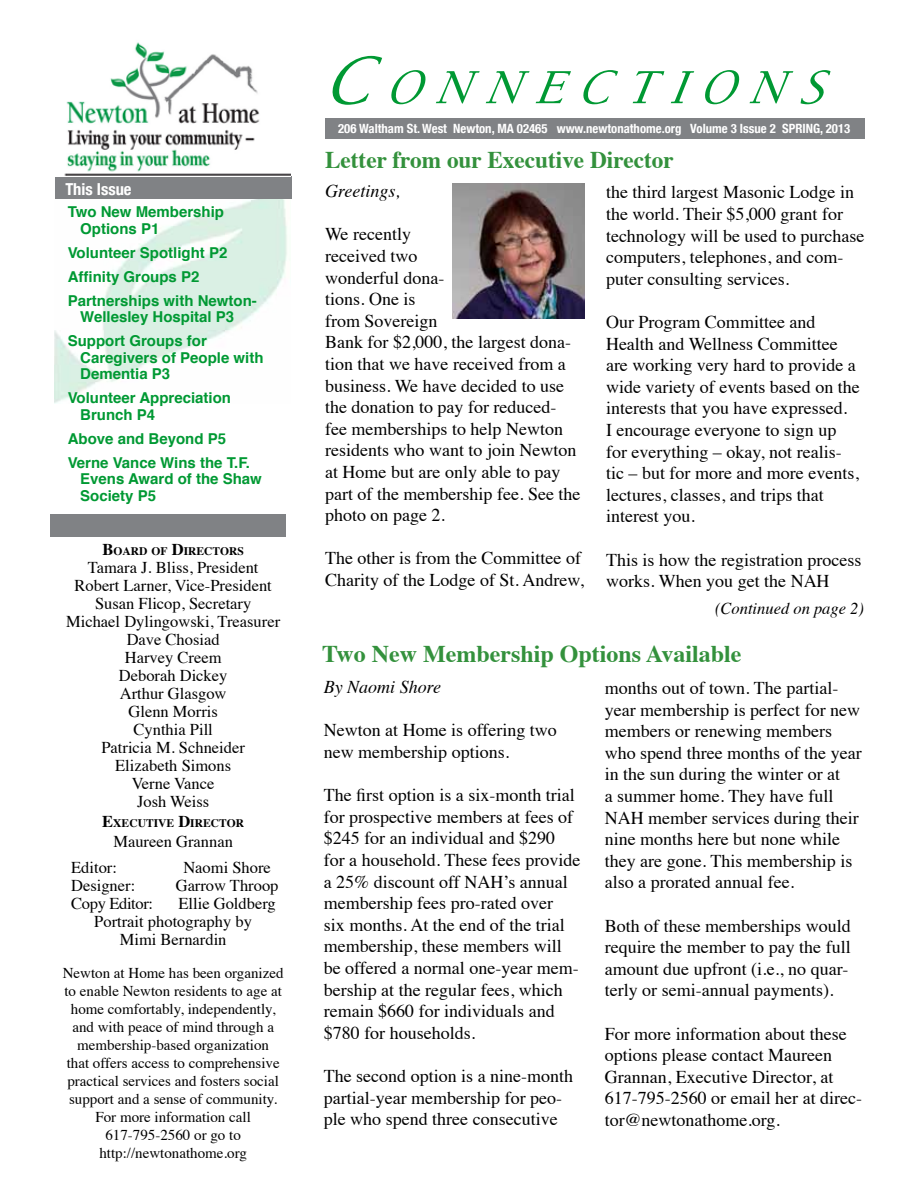
<style>
.page{position:relative;width:918px;height:1188px;background:#fff}
.page>*{position:absolute;margin:0;border:0;box-sizing:border-box;transform-origin:0 0}
.t1{font:italic 50.4px "Berkeley";color:#093}
.t2{font:700 24px "Times";color:#33913c}
.t3{font:18px/21.6px "Times";color:#000}
.t4{font:italic 18px "Times";color:#000}
.t5{font:16.5px/18px "Times";color:#000;text-align:center}
.t6{font:italic 16.5px "Times";color:#000}
.t7{font:16.5px "Times";letter-spacing:-.02em;color:#000}
.t8{font:700 condensed 16.5px "Helvetica Neue";color:#fff}
.t9{font:15px/18px "Times";color:#000;text-align:center}
.t10{font:700 15px/16.5px "Helvetica";color:#093}
.t11{font:700 condensed 12.75px "Helvetica Neue";color:#fff}
.t12{font:700 11.55px "Times";color:#000}
.s1{font-size:72px}
.s2{font-size:16.5px}
</style>
<div class="page">
<div style="left:325px;top:118px;width:540px;height:21px;background:#808285"></div>
<img style="left:54px;top:42px;width:237px;height:362px">
<div style="left:55px;top:176px;width:236px;height:23px;background:#808285"></div>
<div style="left:50px;top:514px;width:236px;height:23px;background:#808285"></div>
<img style="left:452px;top:184px;width:132px;height:135px">
<h1 class="t1" style="left:325px;top:61px;width:515px"><span class="s1">C</span>ONNEC TIONS</h1>
<p class="t11" style="left:338px;top:118px;width:514px">206 Waltham St. West Newton, MA 02465 www.newtonathome.org Volume 3 Issue 2 SPRING, 2013</p>
<h2 class="t2" style="left:325px;top:137px;width:350px">Letter from our Executive Director</h2>
<p class="t8" style="left:65px;top:176px;width:68px">This Issue</p>
<p class="t4" style="left:325px;top:175px;width:76px">Greetings,</p>
<p class="t3" style="left:325px;top:222px;width:257px">We recently<br>received two<br>wonderful dona-<br>tions. One is<br>from Sovereign<br>Bank for $2,000, the largest dona&shy;tion that we have received from a business. We have decided to use the donation to pay for reduced&shy;fee memberships to help Newton residents who want to join Newton at Home but are only able to pay part of the membership fee. See the photo on page 2.</p>
<p class="t3" style="left:325px;top:546px;width:260px">The other is from the Committee of<br>Charity of the Lodge of St. Andrew,</p>
<p class="t3" style="left:606px;top:180px;width:260px">the third largest Masonic Lodge in the world. Their $5,000 grant for technology will be used to purchase computers, telephones, and com&shy;puter consulting services.</p>
<p class="t3" style="left:606px;top:310px;width:255px">Our Program Committee and<br>Health and Wellness Committee are working very hard to provide a wide variety of events based on the interests that you have expressed.<br>I encourage everyone to sign up for everything – okay, not realis&shy;tic – but for more and more events, lectures, classes, and trips that interest you.</p>
<p class="t3" style="left:606px;top:547px;width:257px">This is how the registration process works. When you get the NAH</p>
<p class="t10" style="left:80px;top:204px;width:145px;text-indent:-13px">Two New Membership<br>Options P1</p>
<p class="t10" style="left:68px;top:241px;width:191px;line-height:24px">Volunteer Spotlight P2<br>Affinity Groups P2<br>Partnerships with Newton-</p>
<p class="t10" style="left:68px;top:305px;width:168px;line-height:24px;text-indent:13px">Wellesley Hospital P3<br>Support Groups for</p>
<p class="t10" style="left:80px;top:350px;width:185px">Caregivers of People with<br>Dementia P3</p>
<p class="t10" style="left:80px;top:390px;width:152px;text-indent:-13px">Volunteer Appreciation<br>Brunch P4</p>
<p class="t10" style="left:68px;top:427px;width:184px;line-height:24px">Above and Beyond P5<br>Verne Vance Wins the T.F.</p>
<p class="t10" style="left:80px;top:471px;width:183px">Evens Award of the Shaw<br>Society P5</p>
<p class="t12" style="left:103px;top:540px;width:143px"><span class="s2">B</span>OARD OF <span class="s2">D</span>IRECTORS</p>
<p class="t5" style="left:66px;top:557px;width:216px">Tamara J. Bliss, President<br>Robert Larner, Vice-President<br>Susan Flicop, Secretary<br>Michael Dylingowski, Treasurer<br>Dave Chosiad<br>Harvey Creem<br>Deborah Dickey<br>Arthur Glasgow<br>Glenn Morris<br>Cynthia Pill<br>Patricia M. Schneider<br>Elizabeth Simons<br>Verne Vance<br>Josh Weiss</p>
<p class="t12" style="left:102px;top:812px;width:143px"><span class="s2">E</span>XECUTIVE <span class="s2">D</span>IRECTOR</p>
<p class="t5" style="left:71px;top:827px;width:163px;line-height:25.7px;text-align:left;text-indent:42px">Maureen Grannan<br>Editor:</p>
<p class="t6" style="left:715px;top:594px;width:150px">(Continued on page 2)</p>
<h2 class="t2" style="left:322px;top:631px;width:421px">Two New Membership Options Available</h2>
<p class="t3" style="left:605px;top:676px;width:258px">months out of town. The partial&shy;year membership is perfect for new members or renewing members who spend three months of the year in the sun during the winter or at<br>a summer home. They have full<br>NAH member services during their nine months here but none while they are gone. This membership is also a prorated annual fee.</p>
<p class="t3" style="left:605px;top:913px;width:247px">Both of these memberships would require the member to pay the full amount due upfront (i.e., no quar&shy;terly or semi-annual payments).</p>
<p class="t3" style="left:605px;top:1021px;width:259px">For more information about these options please contact Maureen<br>Grannan, Executive Director, at<br>617-795-2560 or email her at direc&shy;tor@newtonathome.org.</p>
<p class="t4" style="left:324px;top:672px;width:119px">By Naomi Shore</p>
<p class="t3" style="left:324px;top:718px;width:235px">Newton at Home is offering two new membership options.</p>
<p class="t3" style="left:324px;top:783px;width:258px">The first option is a six-month trial for prospective members at fees of $245 for an individual and $290 for a household. These fees provide a 25% discount off NAH’s annual membership fees pro-rated over<br>six months. At the end of the trial membership, these members will be offered a normal one-year mem&shy;bership at the regular fees, which remain $660 for individuals and $780 for households.</p>
<p class="t3" style="left:324px;top:1064px;width:251px">The second option is a nine-month partial-year membership for peo&shy;ple who spend three consecutive</p>
<p class="t5" style="left:183px;top:857px;width:89px">Naomi Shore</p>
<p class="t5" style="left:71px;top:875px;width:66px">Designer:</p>
<p class="t5" style="left:176px;top:875px;width:104px">Garrow Throop</p>
<p class="t7" style="left:71px;top:888px;width:84px">Copy Editor:</p>
<p class="t5" style="left:179px;top:893px;width:99px">Ellie Goldberg</p>
<p class="t5" style="left:94px;top:911px;width:159px">Portrait photography by</p>
<p class="t5" style="left:120px;top:929px;width:108px">Mimi Bernardin</p>
<p class="t9" style="left:63px;top:962px;width:222px">Newton at Home has been organized to enable Newton residents to age at home comfortably, independently, and with peace of mind through a membership-based organization<br>that offers access to comprehensive practical services and fosters social support and a sense of community.<br>For more information call<br>617-795-2560 or go to http://newtonathome.org</p>
</div>
